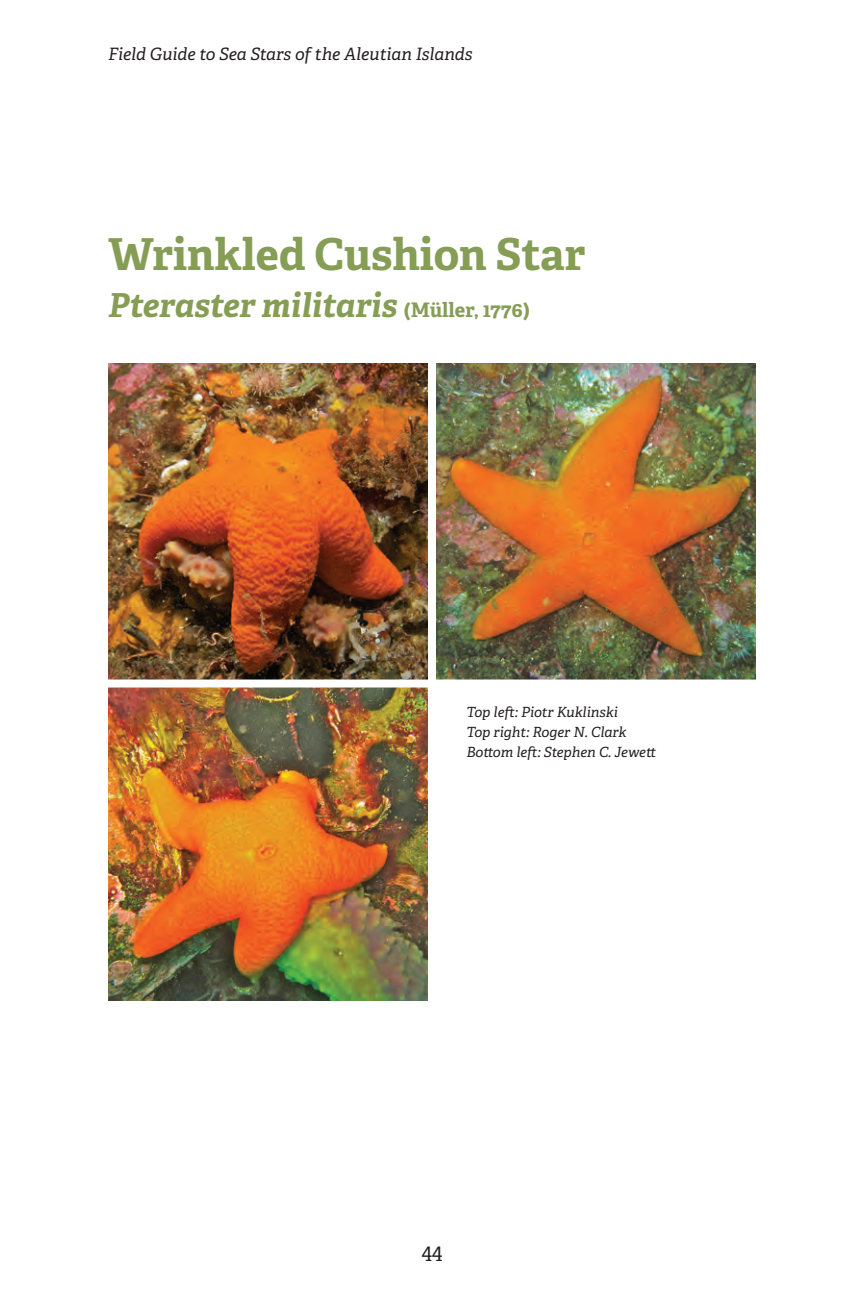
<style>
.page{position:relative;width:864px;height:1296px;background:#fff}
.page>*{position:absolute;margin:0;border:0;box-sizing:border-box;transform-origin:0 0}
.Velatida_Common_Name{font:700 44px "Adelle";color:#869d55}
.Velatida_Scientific{font:italic 700 33px "Adelle";color:#869d55}
.t1{font:20px "Adelle";color:#231f20}
.t2{font:italic 17px "Adelle";color:#231f20}
.Photo_credit{font:italic 14px "Adelle";color:#231f20}
.s1{font-style:normal;font-size:20px}
</style>
<div class="page">
<img style="left:108px;top:364px;width:648px;height:316px">
<img style="left:108px;top:688px;width:320px;height:313px">
<div style="left:428px;top:355px;width:8px;height:683px;background:#fff"></div>
<p class="t2" style="left:108px;top:42px;width:366px">Field Guide to Sea Stars of the Aleutian Islands</p>
<p class="Velatida_Common_Name" style="left:108px;top:223px;width:479px">Wrinkled Cushion Star</p>
<p class="Velatida_Scientific" style="left:108px;top:281px;width:423px">Pteraster militaris <span class="s1">(Müller, 1776)</span></p>
<p class="Photo_credit" style="left:467px;top:702px;width:153px">Top left: Piotr Kuklinski</p>
<p class="Photo_credit" style="left:467px;top:722px;width:162px">Top right: Roger N. Clark</p>
<p class="Photo_credit" style="left:467px;top:742px;width:191px">Bottom left: Stephen C. Jewett</p>
<p class="t1" style="left:421px;top:1239px;width:23px">44</p>
</div>
